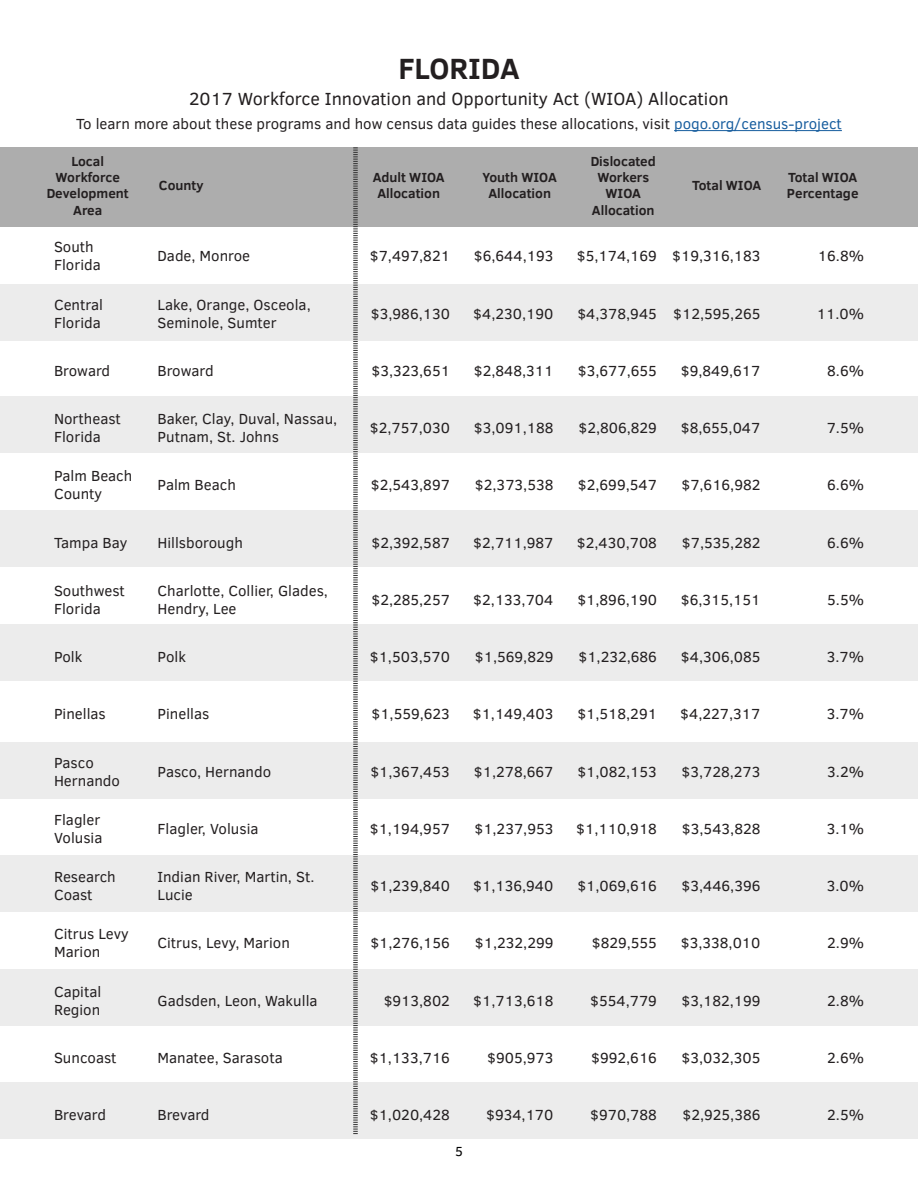
<style>
.page{position:relative;width:918px;height:1188px;background:#fff}
.page>*{position:absolute;margin:0;border:0;box-sizing:border-box;transform-origin:0 0}
.State{font:700 30px "Clear Sans";color:#231f20}
.t1{font:18px "Clear Sans";color:#231f20}
.data{font:15px "Clear Sans";color:#231f20}
.lwda_county{font:15px/18px "Clear Sans";color:#231f20}
.t2{font:700 13.5px/16.2px "Clear Sans";color:#231f20;text-align:center}
.t3{font:13.5px "Clear Sans";color:#000}
.s1{color:#175d9e}
</style>
<div class="page">
<div style="left:0;top:284px;width:918px;height:56px;background:#ececec"></div>
<div style="left:0;top:396px;width:918px;height:56px;background:#ececec"></div>
<div style="left:0;top:510px;width:918px;height:57px;background:#ececec"></div>
<div style="left:0;top:624px;width:918px;height:56px;background:#ececec"></div>
<div style="left:0;top:742px;width:918px;height:56px;background:#ececec"></div>
<div style="left:0;top:855px;width:918px;height:57px;background:#ececec"></div>
<div style="left:0;top:970px;width:918px;height:56px;background:#ececec"></div>
<div style="left:0;top:1082px;width:918px;height:56px;background:#ececec"></div>
<div style="left:0;top:147px;width:918px;height:80px;background:#adadad"></div>
<hr style="left:674px;top:130px;width:168px;height:1px;background:#175d9e">
<svg style="left:352px;top:147px;width:7px;height:987px"></svg>
<p class="State" style="left:398px;top:47px;width:123px">FLORIDA</p>
<p class="t1" style="left:189px;top:87px;width:541px">2017 Workforce Innovation and Opportunity Act (WIOA) Allocation</p>
<p class="lwda_county" style="left:76px;top:115px;width:767px">To learn more about these programs and how census data guides these allocations, visit <span class="s1">pogo.org/census-project</span></p>
<p class="t2" style="left:47px;top:153px;width:84px">Local<br>Workforce<br>Development<br>Area</p>
<p class="t2" style="left:159px;top:177px;width:46px">County</p>
<p class="t2" style="left:373px;top:169px;width:74px">Adult WIOA<br>Allocation</p>
<p class="t2" style="left:483px;top:169px;width:76px">Youth WIOA<br>Allocation</p>
<p class="t2" style="left:591px;top:153px;width:67px">Dislocated<br>Workers<br>WIOA<br>Allocation</p>
<p class="t2" style="left:692px;top:177px;width:71px">Total WIOA</p>
<p class="t2" style="left:787px;top:169px;width:73px;text-align:left">Total WIOA<br>Percentage</p>
<p class="lwda_county" style="left:54px;top:238px;width:48px">South<br>Florida</p>
<p class="lwda_county" style="left:158px;top:247px;width:94px">Dade, Monroe</p>
<p class="data" style="left:369px;top:246px;width:82px">$7,497,821</p>
<p class="data" style="left:474px;top:246px;width:81px">$6,644,193</p>
<p class="data" style="left:576px;top:246px;width:82px">$5,174,169</p>
<p class="data" style="left:672px;top:246px;width:90px">$19,316,183</p>
<p class="data" style="left:818px;top:246px;width:48px">16.8%</p>
<p class="lwda_county" style="left:54px;top:295px;width:51px">Central<br>Florida</p>
<p class="lwda_county" style="left:158px;top:295px;width:155px">Lake, Orange, Osceola,<br>Seminole, Sumter</p>
<p class="data" style="left:371px;top:304px;width:81px">$3,986,130</p>
<p class="data" style="left:473px;top:304px;width:82px">$4,230,190</p>
<p class="data" style="left:577px;top:304px;width:81px">$4,378,945</p>
<p class="data" style="left:673px;top:304px;width:89px">$12,595,265</p>
<p class="data" style="left:817px;top:304px;width:49px">11.0%</p>
<p class="lwda_county" style="left:54px;top:362px;width:58px">Broward</p>
<p class="lwda_county" style="left:158px;top:362px;width:58px">Broward</p>
<p class="data" style="left:371px;top:361px;width:80px">$3,323,651</p>
<p class="data" style="left:474px;top:361px;width:81px">$2,848,311</p>
<p class="data" style="left:578px;top:361px;width:81px">$3,677,655</p>
<p class="data" style="left:681px;top:361px;width:81px">$9,849,617</p>
<p class="data" style="left:827px;top:361px;width:38px">8.6%</p>
<p class="lwda_county" style="left:54px;top:410px;width:68px">Northeast<br>Florida</p>
<p class="lwda_county" style="left:158px;top:410px;width:181px">Baker, Clay, Duval, Nassau,<br>Putnam, St. Johns</p>
<p class="data" style="left:369px;top:418px;width:82px">$2,757,030</p>
<p class="data" style="left:474px;top:418px;width:81px">$3,091,188</p>
<p class="data" style="left:578px;top:418px;width:80px">$2,806,829</p>
<p class="data" style="left:681px;top:418px;width:81px">$8,655,047</p>
<p class="data" style="left:827px;top:418px;width:39px">7.5%</p>
<p class="lwda_county" style="left:54px;top:467px;width:80px">Palm Beach<br>County</p>
<p class="lwda_county" style="left:158px;top:476px;width:80px">Palm Beach</p>
<p class="data" style="left:371px;top:475px;width:81px">$2,543,897</p>
<p class="data" style="left:475px;top:475px;width:80px">$2,373,538</p>
<p class="data" style="left:578px;top:475px;width:81px">$2,699,547</p>
<p class="data" style="left:681px;top:475px;width:81px">$7,616,982</p>
<p class="data" style="left:827px;top:475px;width:38px">6.6%</p>
<p class="lwda_county" style="left:54px;top:533px;width:75px">Tampa Bay</p>
<p class="lwda_county" style="left:158px;top:533px;width:87px">Hillsborough</p>
<p class="data" style="left:371px;top:532px;width:80px">$2,392,587</p>
<p class="data" style="left:473px;top:532px;width:82px">$2,711,987</p>
<p class="data" style="left:576px;top:532px;width:82px">$2,430,708</p>
<p class="data" style="left:682px;top:532px;width:80px">$7,535,282</p>
<p class="data" style="left:827px;top:532px;width:38px">6.6%</p>
<p class="lwda_county" style="left:54px;top:582px;width:72px">Southwest<br>Florida</p>
<p class="lwda_county" style="left:158px;top:582px;width:172px">Charlotte, Collier, Glades,<br>Hendry, Lee</p>
<p class="data" style="left:371px;top:590px;width:80px">$2,285,257</p>
<p class="data" style="left:473px;top:590px;width:82px">$2,133,704</p>
<p class="data" style="left:577px;top:590px;width:81px">$1,896,190</p>
<p class="data" style="left:681px;top:590px;width:81px">$6,315,151</p>
<p class="data" style="left:827px;top:590px;width:38px">5.5%</p>
<p class="lwda_county" style="left:54px;top:648px;width:30px">Polk</p>
<p class="lwda_county" style="left:158px;top:648px;width:30px">Polk</p>
<p class="data" style="left:369px;top:647px;width:82px">$1,503,570</p>
<p class="data" style="left:475px;top:647px;width:80px">$1,569,829</p>
<p class="data" style="left:578px;top:647px;width:80px">$1,232,686</p>
<p class="data" style="left:681px;top:647px;width:81px">$4,306,085</p>
<p class="data" style="left:827px;top:647px;width:39px">3.7%</p>
<p class="lwda_county" style="left:54px;top:705px;width:53px">Pinellas</p>
<p class="lwda_county" style="left:158px;top:705px;width:53px">Pinellas</p>
<p class="data" style="left:371px;top:704px;width:80px">$1,559,623</p>
<p class="data" style="left:472px;top:704px;width:83px">$1,149,403</p>
<p class="data" style="left:577px;top:704px;width:81px">$1,518,291</p>
<p class="data" style="left:680px;top:704px;width:82px">$4,227,317</p>
<p class="data" style="left:827px;top:704px;width:39px">3.7%</p>
<p class="lwda_county" style="left:54px;top:753px;width:68px">Pasco<br>Hernando</p>
<p class="lwda_county" style="left:158px;top:762px;width:115px">Pasco, Hernando</p>
<p class="data" style="left:370px;top:761px;width:81px">$1,367,453</p>
<p class="data" style="left:474px;top:761px;width:81px">$1,278,667</p>
<p class="data" style="left:577px;top:761px;width:81px">$1,082,153</p>
<p class="data" style="left:681px;top:761px;width:81px">$3,728,273</p>
<p class="data" style="left:827px;top:761px;width:38px">3.2%</p>
<p class="lwda_county" style="left:54px;top:811px;width:50px">Flagler<br>Volusia</p>
<p class="lwda_county" style="left:158px;top:820px;width:102px">Flagler, Volusia</p>
<p class="data" style="left:369px;top:819px;width:82px">$1,194,957</p>
<p class="data" style="left:474px;top:819px;width:81px">$1,237,953</p>
<p class="data" style="left:576px;top:819px;width:83px">$1,110,918</p>
<p class="data" style="left:682px;top:819px;width:80px">$3,543,828</p>
<p class="data" style="left:827px;top:819px;width:39px">3.1%</p>
<p class="lwda_county" style="left:54px;top:868px;width:63px">Research<br>Coast</p>
<p class="lwda_county" style="left:158px;top:868px;width:158px">Indian River, Martin, St.<br>Lucie</p>
<p class="data" style="left:370px;top:876px;width:81px">$1,239,840</p>
<p class="data" style="left:473px;top:876px;width:82px">$1,136,940</p>
<p class="data" style="left:577px;top:876px;width:81px">$1,069,616</p>
<p class="data" style="left:681px;top:876px;width:81px">$3,446,396</p>
<p class="data" style="left:827px;top:876px;width:39px">3.0%</p>
<p class="lwda_county" style="left:54px;top:925px;width:76px">Citrus Levy<br>Marion</p>
<p class="lwda_county" style="left:158px;top:934px;width:134px">Citrus, Levy, Marion</p>
<p class="data" style="left:370px;top:933px;width:81px">$1,276,156</p>
<p class="data" style="left:475px;top:933px;width:80px">$1,232,299</p>
<p class="data" style="left:591px;top:933px;width:67px">$829,555</p>
<p class="data" style="left:681px;top:933px;width:81px">$3,338,010</p>
<p class="data" style="left:827px;top:933px;width:38px">2.9%</p>
<p class="lwda_county" style="left:54px;top:982px;width:49px">Capital<br>Region</p>
<p class="lwda_county" style="left:158px;top:991px;width:162px">Gadsden, Leon, Wakulla</p>
<p class="data" style="left:383px;top:990px;width:68px">$913,802</p>
<p class="data" style="left:473px;top:990px;width:82px">$1,713,618</p>
<p class="data" style="left:590px;top:990px;width:69px">$554,779</p>
<p class="data" style="left:681px;top:990px;width:81px">$3,182,199</p>
<p class="data" style="left:827px;top:990px;width:38px">2.8%</p>
<p class="lwda_county" style="left:54px;top:1049px;width:64px">Suncoast</p>
<p class="lwda_county" style="left:158px;top:1049px;width:127px">Manatee, Sarasota</p>
<p class="data" style="left:369px;top:1048px;width:82px">$1,133,716</p>
<p class="data" style="left:487px;top:1048px;width:68px">$905,973</p>
<p class="data" style="left:591px;top:1048px;width:68px">$992,616</p>
<p class="data" style="left:681px;top:1048px;width:81px">$3,032,305</p>
<p class="data" style="left:827px;top:1048px;width:38px">2.6%</p>
<p class="lwda_county" style="left:54px;top:1106px;width:54px">Brevard</p>
<p class="lwda_county" style="left:158px;top:1106px;width:54px">Brevard</p>
<p class="data" style="left:369px;top:1105px;width:82px">$1,020,428</p>
<p class="data" style="left:486px;top:1105px;width:69px">$934,170</p>
<p class="data" style="left:590px;top:1105px;width:69px">$970,788</p>
<p class="data" style="left:682px;top:1105px;width:80px">$2,925,386</p>
<p class="data" style="left:827px;top:1105px;width:38px">2.5%</p>
<p class="t3" style="left:455px;top:1142px;width:9px">5</p>
</div>
